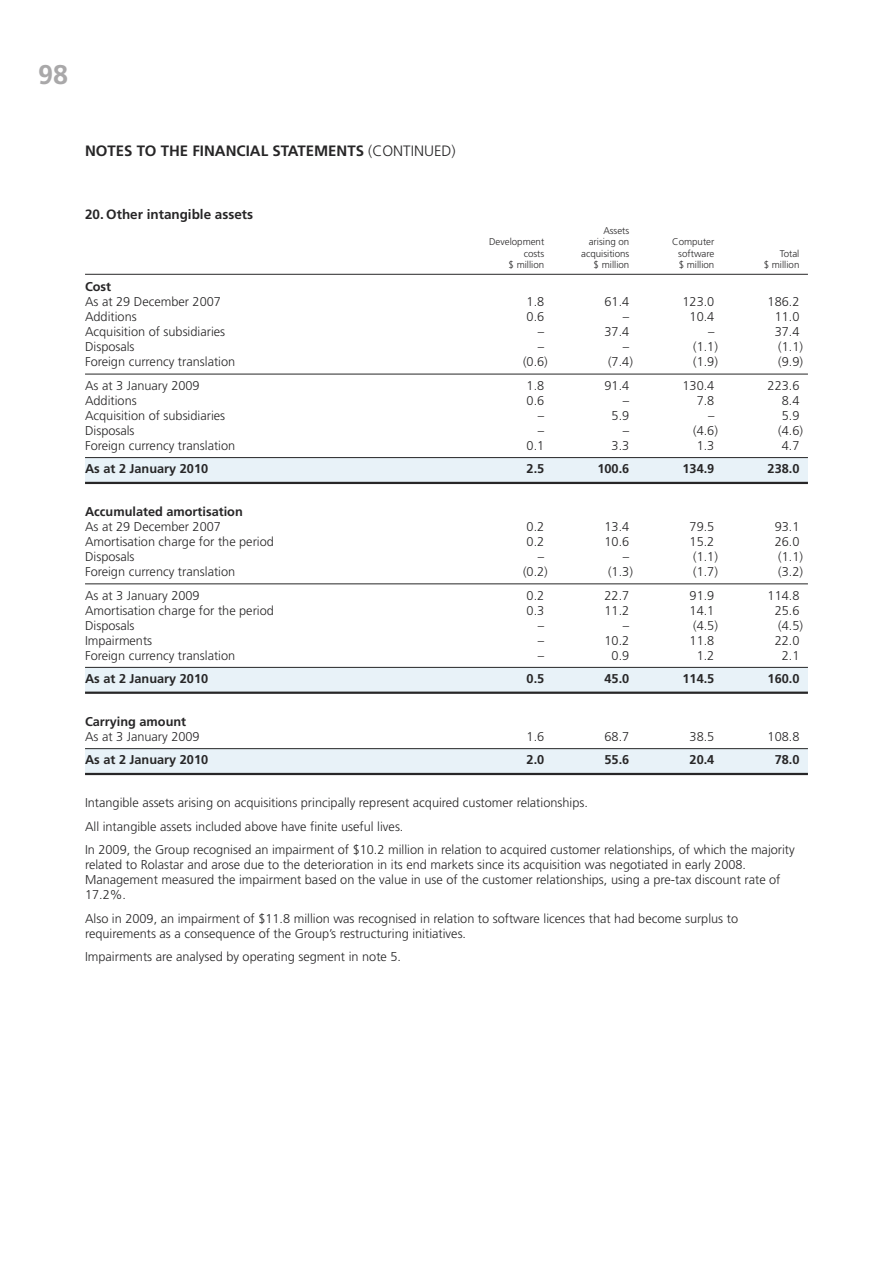
<style>
.page{position:relative;width:893px;height:1263px;background:#fff}
.page>*{position:absolute;margin:0;border:0;box-sizing:border-box;transform-origin:0 0}
.t1{font:700 27px "Frutiger LT";color:#a9a8a9}
.t2{font:700 15px "Frutiger LT";color:#272627}
.t3{font:700 13.5px "Frutiger LT";color:#272627}
.t4{font:300 12.75px/15px "Frutiger LT";color:#272627}
.t5{font:700 12.75px "Frutiger LT";color:#272627}
.t6{font:300 9.75px "Frutiger LT";color:#272627}
.s1{font-weight:300}
</style>
<div class="page">
<div style="left:85px;top:667px;width:723px;height:26px;background:#e8f2f8"></div>
<div style="left:85px;top:749px;width:723px;height:25px;background:#e8f2f8"></div>
<div style="left:85px;top:458px;width:723px;height:25px;background:#e8f2f8"></div>
<hr style="left:85px;top:274px;width:723px;height:1px;background:#272627">
<hr style="left:85px;top:374px;width:723px;height:1px;background:#272627">
<hr style="left:85px;top:457px;width:723px;height:1px;background:#272627">
<hr style="left:85px;top:482px;width:723px;height:2px;background:#272627">
<hr style="left:85px;top:584px;width:723px;height:1px;background:#272627">
<hr style="left:85px;top:667px;width:723px;height:1px;background:#272627">
<hr style="left:85px;top:692px;width:723px;height:2px;background:#272627">
<hr style="left:85px;top:748px;width:723px;height:1px;background:#272627">
<hr style="left:85px;top:773px;width:723px;height:2px;background:#272627">
<h1 class="t1" style="left:38px;top:64px;width:31px">98</h1>
<p class="t2" style="left:85px;top:145px;width:372px">NOTES TO THE FINANCIAL STATEMENTS <span class="s1">(CONTINUED)</span></p>
<p class="t3" style="left:85px;top:208px;width:170px">20. Other intangible assets</p>
<p class="t6" style="left:603px;top:227px;width:27px">Assets</p>
<p class="t6" style="left:489px;top:238px;width:57px">Development</p>
<p class="t6" style="left:589px;top:238px;width:42px">arising on</p>
<p class="t6" style="left:672px;top:238px;width:44px">Computer</p>
<p class="t6" style="left:524px;top:249px;width:22px">costs</p>
<p class="t6" style="left:581px;top:249px;width:50px">acquisitions</p>
<p class="t6" style="left:678px;top:249px;width:38px">software</p>
<p class="t6" style="left:780px;top:249px;width:21px">Total</p>
<p class="t6" style="left:509px;top:260px;width:37px">$ million</p>
<p class="t6" style="left:594px;top:260px;width:37px">$ million</p>
<p class="t6" style="left:679px;top:260px;width:37px">$ million</p>
<p class="t6" style="left:764px;top:260px;width:37px">$ million</p>
<p class="t5" style="left:85px;top:282px;width:28px">Cost</p>
<p class="t4" style="left:85px;top:295px;width:137px">As at 29 December 2007</p>
<p class="t4" style="left:527px;top:295px;width:19px">1.8</p>
<p class="t4" style="left:605px;top:295px;width:26px">61.4</p>
<p class="t4" style="left:682px;top:295px;width:33px">123.0</p>
<p class="t4" style="left:768px;top:295px;width:33px">186.2</p>
<p class="t4" style="left:85px;top:310px;width:53px">Additions</p>
<p class="t4" style="left:527px;top:310px;width:19px">0.6</p>
<p class="t4" style="left:623px;top:310px;width:8px">–</p>
<p class="t4" style="left:690px;top:310px;width:26px">10.4</p>
<p class="t4" style="left:775px;top:310px;width:26px">11.0</p>
<p class="t4" style="left:85px;top:325px;width:142px">Acquisition of subsidiaries</p>
<p class="t4" style="left:538px;top:325px;width:8px">–</p>
<p class="t4" style="left:605px;top:325px;width:26px">37.4</p>
<p class="t4" style="left:708px;top:325px;width:8px">–</p>
<p class="t4" style="left:775px;top:325px;width:26px">37.4</p>
<p class="t4" style="left:85px;top:340px;width:51px">Disposals</p>
<p class="t4" style="left:538px;top:340px;width:8px">–</p>
<p class="t4" style="left:623px;top:340px;width:8px">–</p>
<p class="t4" style="left:693px;top:340px;width:26px">(1.1)</p>
<p class="t4" style="left:778px;top:340px;width:26px">(1.1)</p>
<p class="t4" style="left:85px;top:355px;width:152px">Foreign currency translation</p>
<p class="t4" style="left:523px;top:355px;width:26px">(0.6)</p>
<p class="t4" style="left:608px;top:355px;width:26px">(7.4)</p>
<p class="t4" style="left:693px;top:355px;width:26px">(1.9)</p>
<p class="t4" style="left:778px;top:355px;width:26px">(9.9)</p>
<p class="t4" style="left:85px;top:379px;width:116px">As at 3 January 2009</p>
<p class="t4" style="left:527px;top:379px;width:19px">1.8</p>
<p class="t4" style="left:605px;top:379px;width:26px">91.4</p>
<p class="t4" style="left:682px;top:379px;width:33px">130.4</p>
<p class="t4" style="left:768px;top:379px;width:33px">223.6</p>
<p class="t4" style="left:85px;top:394px;width:53px">Additions</p>
<p class="t4" style="left:527px;top:394px;width:19px">0.6</p>
<p class="t4" style="left:623px;top:394px;width:8px">–</p>
<p class="t4" style="left:697px;top:394px;width:19px">7.8</p>
<p class="t4" style="left:782px;top:394px;width:19px">8.4</p>
<p class="t4" style="left:85px;top:409px;width:142px">Acquisition of subsidiaries</p>
<p class="t4" style="left:538px;top:409px;width:8px">–</p>
<p class="t4" style="left:612px;top:409px;width:19px">5.9</p>
<p class="t4" style="left:708px;top:409px;width:8px">–</p>
<p class="t4" style="left:782px;top:409px;width:19px">5.9</p>
<p class="t4" style="left:85px;top:424px;width:51px">Disposals</p>
<p class="t4" style="left:538px;top:424px;width:8px">–</p>
<p class="t4" style="left:623px;top:424px;width:8px">–</p>
<p class="t4" style="left:693px;top:424px;width:26px">(4.6)</p>
<p class="t4" style="left:778px;top:424px;width:26px">(4.6)</p>
<p class="t4" style="left:85px;top:439px;width:152px">Foreign currency translation</p>
<p class="t4" style="left:527px;top:439px;width:19px">0.1</p>
<p class="t4" style="left:612px;top:439px;width:19px">3.3</p>
<p class="t4" style="left:697px;top:439px;width:19px">1.3</p>
<p class="t4" style="left:782px;top:439px;width:19px">4.7</p>
<p class="t5" style="left:85px;top:464px;width:125px">As at 2 January 2010</p>
<p class="t5" style="left:527px;top:464px;width:19px">2.5</p>
<p class="t5" style="left:597px;top:464px;width:33px">100.6</p>
<p class="t5" style="left:682px;top:464px;width:33px">134.9</p>
<p class="t5" style="left:768px;top:464px;width:33px">238.0</p>
<p class="t5" style="left:85px;top:506px;width:159px">Accumulated amortisation</p>
<p class="t4" style="left:85px;top:520px;width:137px">As at 29 December 2007</p>
<p class="t4" style="left:527px;top:520px;width:19px">0.2</p>
<p class="t4" style="left:605px;top:520px;width:26px">13.4</p>
<p class="t4" style="left:690px;top:520px;width:26px">79.5</p>
<p class="t4" style="left:775px;top:520px;width:26px">93.1</p>
<p class="t4" style="left:85px;top:535px;width:190px">Amortisation charge for the period</p>
<p class="t4" style="left:527px;top:535px;width:19px">0.2</p>
<p class="t4" style="left:605px;top:535px;width:26px">10.6</p>
<p class="t4" style="left:690px;top:535px;width:26px">15.2</p>
<p class="t4" style="left:775px;top:535px;width:26px">26.0</p>
<p class="t4" style="left:85px;top:550px;width:51px">Disposals</p>
<p class="t4" style="left:538px;top:550px;width:8px">–</p>
<p class="t4" style="left:623px;top:550px;width:8px">–</p>
<p class="t4" style="left:693px;top:550px;width:26px">(1.1)</p>
<p class="t4" style="left:778px;top:550px;width:26px">(1.1)</p>
<p class="t4" style="left:85px;top:565px;width:152px">Foreign currency translation</p>
<p class="t4" style="left:523px;top:565px;width:26px">(0.2)</p>
<p class="t4" style="left:608px;top:565px;width:26px">(1.3)</p>
<p class="t4" style="left:693px;top:565px;width:26px">(1.7)</p>
<p class="t4" style="left:778px;top:565px;width:26px">(3.2)</p>
<p class="t4" style="left:85px;top:589px;width:116px">As at 3 January 2009</p>
<p class="t4" style="left:527px;top:589px;width:19px">0.2</p>
<p class="t4" style="left:605px;top:589px;width:26px">22.7</p>
<p class="t4" style="left:690px;top:589px;width:26px">91.9</p>
<p class="t4" style="left:768px;top:589px;width:33px">114.8</p>
<p class="t4" style="left:85px;top:604px;width:190px">Amortisation charge for the period</p>
<p class="t4" style="left:527px;top:604px;width:19px">0.3</p>
<p class="t4" style="left:605px;top:604px;width:26px">11.2</p>
<p class="t4" style="left:690px;top:604px;width:26px">14.1</p>
<p class="t4" style="left:775px;top:604px;width:26px">25.6</p>
<p class="t4" style="left:85px;top:619px;width:51px">Disposals</p>
<p class="t4" style="left:538px;top:619px;width:8px">–</p>
<p class="t4" style="left:623px;top:619px;width:8px">–</p>
<p class="t4" style="left:693px;top:619px;width:26px">(4.5)</p>
<p class="t4" style="left:778px;top:619px;width:26px">(4.5)</p>
<p class="t4" style="left:85px;top:634px;width:69px">Impairments</p>
<p class="t4" style="left:538px;top:634px;width:8px">–</p>
<p class="t4" style="left:605px;top:634px;width:26px">10.2</p>
<p class="t4" style="left:690px;top:634px;width:26px">11.8</p>
<p class="t4" style="left:775px;top:634px;width:26px">22.0</p>
<p class="t4" style="left:85px;top:649px;width:152px">Foreign currency translation</p>
<p class="t4" style="left:538px;top:649px;width:8px">–</p>
<p class="t4" style="left:612px;top:649px;width:19px">0.9</p>
<p class="t4" style="left:697px;top:649px;width:19px">1.2</p>
<p class="t4" style="left:782px;top:649px;width:19px">2.1</p>
<p class="t5" style="left:85px;top:673px;width:125px">As at 2 January 2010</p>
<p class="t5" style="left:527px;top:673px;width:19px">0.5</p>
<p class="t5" style="left:605px;top:673px;width:26px">45.0</p>
<p class="t5" style="left:682px;top:673px;width:33px">114.5</p>
<p class="t5" style="left:768px;top:673px;width:33px">160.0</p>
<p class="t5" style="left:85px;top:716px;width:103px">Carrying amount</p>
<p class="t4" style="left:85px;top:730px;width:116px">As at 3 January 2009</p>
<p class="t4" style="left:527px;top:730px;width:19px">1.6</p>
<p class="t4" style="left:605px;top:730px;width:26px">68.7</p>
<p class="t4" style="left:690px;top:730px;width:26px">38.5</p>
<p class="t4" style="left:768px;top:730px;width:33px">108.8</p>
<p class="t5" style="left:85px;top:755px;width:125px">As at 2 January 2010</p>
<p class="t5" style="left:527px;top:755px;width:19px">2.0</p>
<p class="t5" style="left:605px;top:755px;width:26px">55.6</p>
<p class="t5" style="left:690px;top:755px;width:26px">20.4</p>
<p class="t5" style="left:775px;top:755px;width:26px">78.0</p>
<p class="t4" style="left:85px;top:792px;width:711px;line-height:23.5px">Intangible assets arising on acquisitions principally represent acquired customer relationships.<br>All intangible assets included above have finite useful lives.<br>In 2009, the Group recognised an impairment of $10.2 million in relation to acquired customer relationships, of which the majority</p>
<p class="t4" style="left:85px;top:858px;width:697px">related to Rolastar and arose due to the deterioration in its end markets since its acquisition was negotiated in early 2008.<br>Management measured the impairment based on the value in use of the customer relationships, using a pre-tax discount rate of<br>17.2%.</p>
<p class="t4" style="left:85px;top:912px;width:654px">Also in 2009, an impairment of $11.8 million was recognised in relation to software licences that had become surplus to requirements as a consequence of the Group’s restructuring initiatives.</p>
<p class="t4" style="left:85px;top:950px;width:318px">Impairments are analysed by operating segment in note 5.</p>
</div>
